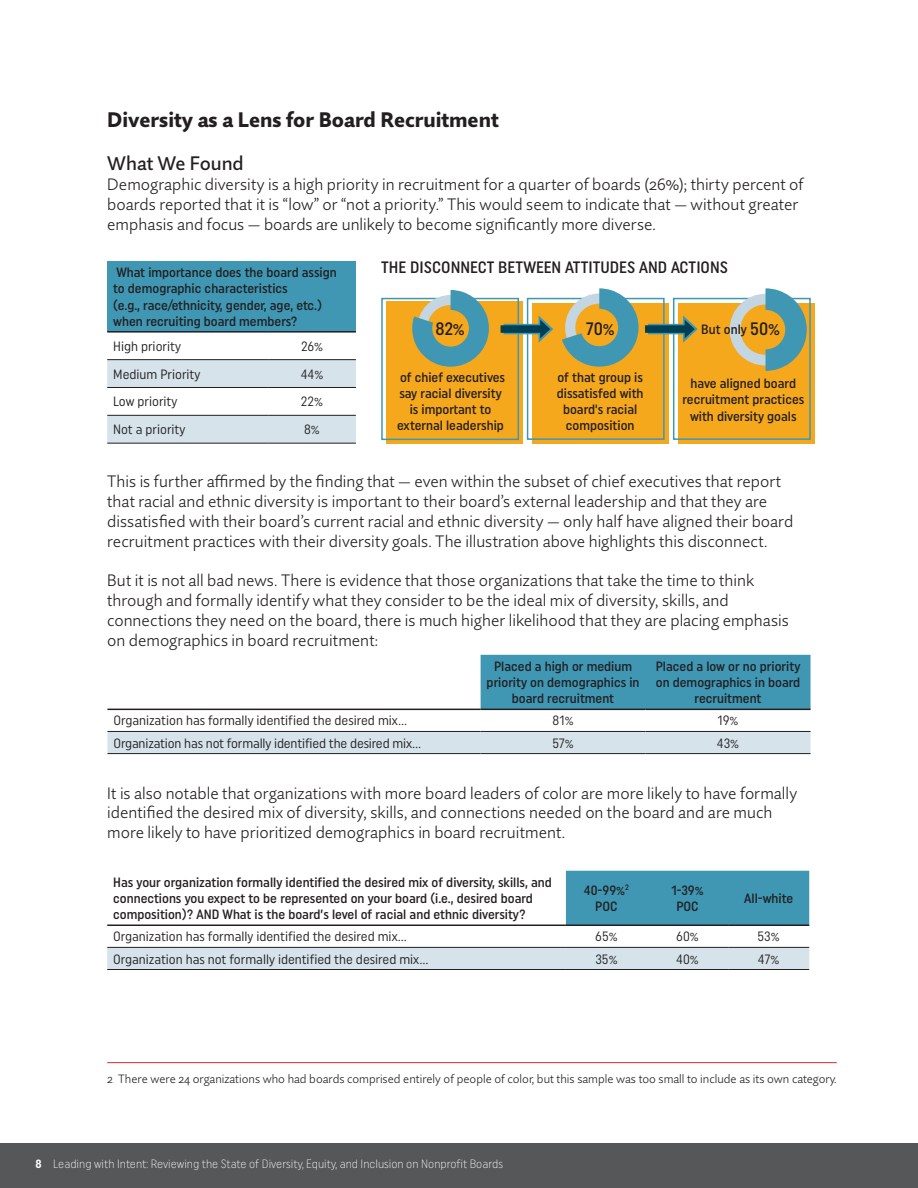
<style>
.page{position:relative;width:918px;height:1188px;background:#fff}
.page>*{position:absolute;margin:0;border:0;box-sizing:border-box;transform-origin:0 0}
.t1{font:800 21px "Quire Sans Pro";color:#231f20}
.t2{font:500 19.5px "Quire Sans Pro";letter-spacing:-.005em;color:#231f20}
.t3{font:500 18px "Uniform Condensed";color:#231f20}
.t4{font:300 16.5px/19.8px "Quire Sans Pro";color:#231f20}
.t5{font:500 16.5px "Uniform Condensed";color:#231f20}
.t6{font:500 13.5px/16.2px "Uniform Condensed";color:#231f20;text-align:center}
.t7{font:13.5px "Uniform Condensed";color:#231f20}
.t8{font:300 12px "Quire Sans Pro";color:#231f20}
.t9{font:300 12px "Uniform Condensed";color:#fff}
.s1{font-size:18px}
.s2{font-weight:700}
</style>
<div class="page">
<div style="left:0;top:1143px;width:918px;height:45px;background:#555759"></div>
<div style="left:107px;top:261px;width:249px;height:71px;background:#3f97b4"></div>
<svg style="left:107px;top:360px;width:249px;height:83px"></svg>
<hr style="left:107px;top:359px;width:161px;height:1px;background:#231f20">
<hr style="left:268px;top:359px;width:88px;height:1px;background:#231f20">
<hr style="left:107px;top:387px;width:161px;height:1px;background:#231f20">
<hr style="left:268px;top:387px;width:88px;height:1px;background:#231f20">
<hr style="left:107px;top:415px;width:161px;height:1px;background:#231f20">
<hr style="left:268px;top:415px;width:88px;height:1px;background:#231f20">
<hr style="left:107px;top:443px;width:161px;height:1px;background:#231f20">
<hr style="left:268px;top:443px;width:88px;height:1px;background:#231f20">
<hr style="left:107px;top:331px;width:161px;height:2px;background:#231f20">
<hr style="left:268px;top:331px;width:88px;height:2px;background:#231f20">
<div style="left:386px;top:301px;width:137px;height:142px;background:#f5a81c"></div>
<div style="left:532px;top:303px;width:136px;height:140px;background:#f5a81c"></div>
<div style="left:678px;top:303px;width:136px;height:140px;background:#f5a81c"></div>
<div style="left:381px;top:298px;width:138px;height:142px;border:2px solid #3f97b4"></div>
<div style="left:527px;top:298px;width:138px;height:142px;border:2px solid #3f97b4"></div>
<div style="left:673px;top:298px;width:138px;height:142px;border:2px solid #3f97b4"></div>
<svg style="left:412px;top:290px;width:77px;height:77px"></svg>
<svg style="left:562px;top:288px;width:77px;height:79px"></svg>
<svg style="left:730px;top:288px;width:77px;height:83px"></svg>
<div style="left:504px;top:324px;width:40px;height:10px;background:#3f97b4"></div>
<div style="left:648px;top:324px;width:41px;height:10px;background:#3f97b4"></div>
<div style="left:501px;top:325px;width:42px;height:8px;background:#003e52"></div>
<svg style="left:539px;top:316px;width:14px;height:26px"></svg>
<div style="left:645px;top:325px;width:43px;height:8px;background:#003e52"></div>
<svg style="left:683px;top:315px;width:15px;height:28px"></svg>
<div style="left:481px;top:655px;width:330px;height:54px;background:#3f97b4"></div>
<div style="left:107px;top:732px;width:704px;height:21px;background:#d6e3eb"></div>
<hr style="left:107px;top:731px;width:374px;height:1px;background:#231f20">
<hr style="left:481px;top:731px;width:165px;height:1px;background:#231f20">
<hr style="left:646px;top:731px;width:165px;height:1px;background:#231f20">
<hr style="left:107px;top:753px;width:374px;height:1px;background:#231f20">
<hr style="left:481px;top:753px;width:165px;height:1px;background:#231f20">
<hr style="left:646px;top:753px;width:165px;height:1px;background:#231f20">
<hr style="left:107px;top:709px;width:374px;height:1px;background:#231f20">
<hr style="left:481px;top:709px;width:165px;height:1px;background:#231f20">
<hr style="left:646px;top:709px;width:165px;height:1px;background:#231f20">
<div style="left:566px;top:871px;width:243px;height:54px;background:#3f97b4"></div>
<div style="left:107px;top:948px;width:702px;height:21px;background:#d6e3eb"></div>
<hr style="left:107px;top:947px;width:459px;height:1px;background:#231f20">
<hr style="left:566px;top:947px;width:81px;height:1px;background:#231f20">
<hr style="left:647px;top:947px;width:81px;height:1px;background:#231f20">
<hr style="left:728px;top:947px;width:81px;height:1px;background:#231f20">
<hr style="left:107px;top:969px;width:459px;height:1px;background:#231f20">
<hr style="left:566px;top:969px;width:81px;height:1px;background:#231f20">
<hr style="left:647px;top:969px;width:81px;height:1px;background:#231f20">
<hr style="left:728px;top:969px;width:81px;height:1px;background:#231f20">
<hr style="left:107px;top:925px;width:459px;height:1px;background:#231f20">
<hr style="left:566px;top:925px;width:81px;height:1px;background:#231f20">
<hr style="left:647px;top:925px;width:81px;height:1px;background:#231f20">
<hr style="left:728px;top:925px;width:81px;height:1px;background:#231f20">
<hr style="left:107px;top:1062px;width:730px;height:1px;background:#d3272e">
<p class="t1" style="left:107px;top:106px;width:393px">Diversity as a Lens for Board Recruitment</p>
<p class="t2" style="left:107px;top:151px;width:138px">What We Found</p>
<p class="t4" style="left:107px;top:174px;width:698px">Demographic diversity is a high priority in recruitment for a quarter of boards (26%); thirty percent of boards reported that it is “low” or “not a priority.” This would seem to indicate that — without greater emphasis and focus — boards are unlikely to become significantly more diverse.</p>
<p class="t6" style="left:113px;top:264px;width:225px;text-align:left">What importance does the board assign to demographic characteristics<br>(e.g., race/ethnicity, gender, age, etc.) when recruiting board members?</p>
<p class="t7" style="left:113px;top:338px;width:69px">High priority</p>
<p class="t7" style="left:301px;top:338px;width:24px">26%</p>
<p class="t7" style="left:113px;top:366px;width:89px">Medium Priority</p>
<p class="t7" style="left:301px;top:366px;width:24px">44%</p>
<p class="t7" style="left:113px;top:394px;width:66px">Low priority</p>
<p class="t7" style="left:301px;top:394px;width:24px">22%</p>
<p class="t7" style="left:113px;top:421px;width:74px">Not a priority</p>
<p class="t7" style="left:304px;top:421px;width:17px">8%</p>
<p class="t5" style="left:381px;top:258px;width:348px">THE DISCONNECT BETWEEN ATTITUDES AND ACTIONS</p>
<p class="t3" style="left:436px;top:318px;width:31px">82%</p>
<p class="t3" style="left:586px;top:318px;width:30px">70%</p>
<p class="t6" style="left:701px;top:321px;width:80px">But only <span class="s1">50%</span></p>
<p class="t6" style="left:397px;top:369px;width:109px">of chief executives say racial diversity is important to external leadership</p>
<p class="t6" style="left:557px;top:369px;width:88px">of that group is dissatisfed with board's racial composition</p>
<p class="t6" style="left:682px;top:375px;width:123px">have aligned board recruitment practices with diversity goals</p>
<p class="t4" style="left:107px;top:471px;width:687px">This is further affirmed by the finding that — even within the subset of chief executives that report that racial and ethnic diversity is important to their board’s external leadership and that they are dissatisfied with their board’s current racial and ethnic diversity — only half have aligned their board recruitment practices with their diversity goals. The illustration above highlights this disconnect.</p>
<p class="t4" style="left:107px;top:570px;width:683px">But it is not all bad news. There is evidence that those organizations that take the time to think through and formally identify what they consider to be the ideal mix of diversity, skills, and connections they need on the board, there is much higher likelihood that they are placing emphasis on demographics in board recruitment:</p>
<p class="t6" style="left:487px;top:658px;width:154px">Placed a high or medium priority on demographics in board recruitment</p>
<p class="t6" style="left:656px;top:658px;width:146px">Placed a low or no priority on demographics in board recruitment</p>
<p class="t7" style="left:113px;top:713px;width:295px">Organization has formally identified the desired mix…</p>
<p class="t7" style="left:553px;top:713px;width:23px">81%</p>
<p class="t7" style="left:718px;top:713px;width:23px">19%</p>
<p class="t7" style="left:113px;top:735px;width:309px">Organization has not formally identified the desired mix…</p>
<p class="t7" style="left:552px;top:735px;width:23px">57%</p>
<p class="t7" style="left:717px;top:735px;width:24px">43%</p>
<p class="t4" style="left:107px;top:783px;width:691px">It is also notable that organizations with more board leaders of color are more likely to have formally identified the desired mix of diversity, skills, and connections needed on the board and are much more likely to have prioritized demographics in board recruitment.</p>
<p class="t6" style="left:113px;top:874px;width:440px;text-align:left">Has your organization formally identified the desired mix of diversity, skills, and connections you expect to be represented on your board (i.e., desired board composition)? AND What is the board’s level of racial and ethnic diversity?</p>
<p class="t6" style="left:584px;top:882px;width:47px">40-99%<sup>2<br></sup>POC</p>
<p class="t6" style="left:671px;top:882px;width:34px">1-39%<br>POC</p>
<p class="t6" style="left:744px;top:890px;width:50px">All-white</p>
<p class="t7" style="left:113px;top:929px;width:295px">Organization has formally identified the desired mix…</p>
<p class="t7" style="left:595px;top:929px;width:24px">65%</p>
<p class="t7" style="left:676px;top:929px;width:24px">60%</p>
<p class="t7" style="left:758px;top:929px;width:24px">53%</p>
<p class="t7" style="left:113px;top:951px;width:316px">Organization has not formally identified the desired mix…</p>
<p class="t7" style="left:595px;top:951px;width:24px">35%</p>
<p class="t7" style="left:676px;top:951px;width:24px">40%</p>
<p class="t7" style="left:758px;top:951px;width:23px">47%</p>
<p class="t8" style="left:107px;top:1072px;width:731px">2 There were 24 organizations who had boards comprised entirely of people of color, but this sample was too small to include as its own category.</p>
<p class="t9" style="left:36px;top:1156px;width:469px"><span class="s2">8</span> Leading with Intent: Reviewing the State of Diversity, Equity, and Inclusion on Nonprofit Boards</p>
</div>
